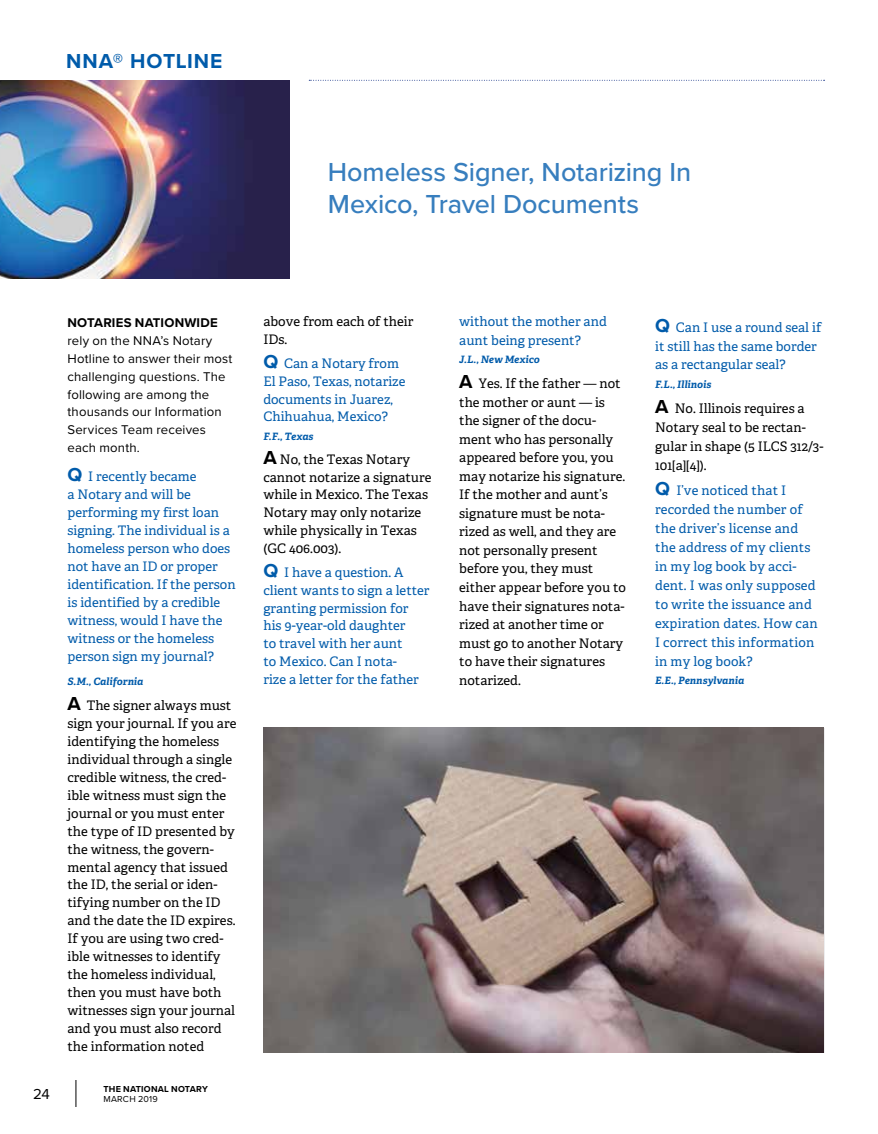
<style>
.page{position:relative;width:878px;height:1134px;background:#fff}
.page>*{position:absolute;margin:0;border:0;box-sizing:border-box;transform-origin:0 0}
.t1{font:500 27px/31.5px "Proxima Nova";letter-spacing:-.005em;color:#377ebe}
.t2{font:700 21px "Proxima Nova";letter-spacing:.045em;color:#005baa}
.t3{font:15px "Proxima Nova";color:#000}
.t4{font:13.2px/18px "Adelle PE";color:#000}
.t5{font:13.2px/18.9px "Adelle PE";color:#005baa}
.t6{font:13.2px/18px "Proxima Nova";letter-spacing:.01em;color:#000}
.t7{font:700 13.2px "Proxima Nova";letter-spacing:.015em;color:#000}
.t8{font:italic 700 10.2px "Adelle PE";color:#005baa}
.t9{font:700 9px "Proxima Nova";letter-spacing:.025em;color:#000}
.t10{font:9px "Proxima Nova";letter-spacing:.03em;color:#000}
.s1{font-family:"Proxima Nova";font-weight:700;font-size:19.5px}
</style>
<div class="page">
<img style="left:0;top:81px;width:290px;height:197px">
<svg style="left:309px;top:80px;width:515px;height:1px"></svg>
<svg style="left:76px;top:1080px;width:1px;height:27px"></svg>
<img style="left:263px;top:728px;width:561px;height:324px">
<h2 class="t2" style="left:66px;top:45px;width:158px">NNA® HOTLINE</h2>
<h1 class="t1" style="left:328px;top:156px;width:365px">Homeless Signer, Notarizing In<br>Mexico, Travel Documents</h1>
<p class="t3" style="left:33px;top:1083px;width:18px">24</p>
<p class="t7" style="left:68px;top:312px;width:152px">NOTARIES NATIONWIDE</p>
<p class="t6" style="left:68px;top:331px;width:166px">rely on the NNA’s Notary<br>Hotline to answer their most challenging questions. The following are among the thousands our Information<br>Services Team receives each month.</p>
<p class="t5" style="left:67px;top:467px;width:170px;line-height:18px"><span class="s1">Q</span> I recently became<br>a Notary and will be performing my first loan signing. The individual is a homeless person who does not have an ID or proper identification. If the person is identified by a credible witness, would I have the witness or the homeless person sign my journal?</p>
<p class="t8" style="left:68px;top:674px;width:77px">S.M., California</p>
<p class="t4" style="left:68px;top:696px;width:170px"><span class="s1">A</span> The signer always must sign your journal. If you are identifying the homeless individual through a single credible witness, the cred&shy;ible witness must sign the journal or you must enter the type of ID presented by the witness, the govern&shy;mental agency that issued the ID, the serial or iden&shy;tifying number on the ID and the date the ID expires.<br>If you are using two cred&shy;ible witnesses to identify the homeless individual, then you must have both witnesses sign your journal and you must also record the information noted</p>
<p class="t9" style="left:103px;top:1082px;width:106px">THE NATIONAL NOTARY</p>
<p class="t10" style="left:103px;top:1093px;width:56px">MARCH 2019</p>
<p class="t4" style="left:263px;top:312px;width:151px">above from each of their<br>IDs.</p>
<p class="t5" style="left:263px;top:354px;width:143px;line-height:17.7px"><span class="s1">Q</span> Can a Notary from<br>El Paso, Texas, notarize documents in Juarez,<br>Chihuahua, Mexico?</p>
<p class="t8" style="left:263px;top:429px;width:52px">F.F., Texas</p>
<p class="t4" style="left:263px;top:450px;width:170px"><span class="s1">A</span> No, the Texas Notary cannot notarize a signature while in Mexico. The Texas<br>Notary may only notarize while physically in Texas (GC 406.003).</p>
<p class="t5" style="left:263px;top:563px;width:168px;line-height:17.9px"><span class="s1">Q</span> I have a question. A client wants to sign a letter granting permission for his 9-year-old daughter<br>to travel with her aunt<br>to Mexico. Can I nota-<br>rize a letter for the father</p>
<p class="t5" style="left:459px;top:312px;width:149px">without the mother and aunt being present?</p>
<p class="t8" style="left:459px;top:352px;width:82px">J.L., New Mexico</p>
<p class="t4" style="left:459px;top:374px;width:168px;line-height:18.5px"><span class="s1">A</span> Yes. If the father — not the mother or aunt — is the signer of the docu&shy;ment who has personally appeared before you, you may notarize his signature.<br>If the mother and aunt’s signature must be nota&shy;rized as well, and they are not personally present before you, they must either appear before you to have their signatures nota&shy;rized at another time or must go to another Notary to have their signatures notarized.</p>
<p class="t5" style="left:655px;top:317px;width:168px"><span class="s1">Q</span> Can I use a round seal if it still has the same border as a rectangular seal?</p>
<p class="t8" style="left:655px;top:377px;width:58px">F.L., Illinois</p>
<p class="t4" style="left:655px;top:399px;width:170px;line-height:18.9px"><span class="s1">A</span> No. Illinois requires a<br>Notary seal to be rectan&shy;gular in shape (5 ILCS 312/3-<br>101[a][4]).</p>
<p class="t5" style="left:655px;top:481px;width:164px"><span class="s1">Q</span> I’ve noticed that I recorded the number of the driver’s license and the address of my clients in my log book by acci&shy;dent. I was only supposed to write the issuance and expiration dates. How can<br>I correct this information in my log book?</p>
<p class="t8" style="left:655px;top:673px;width:91px">E.E., Pennsylvania</p>
</div>
